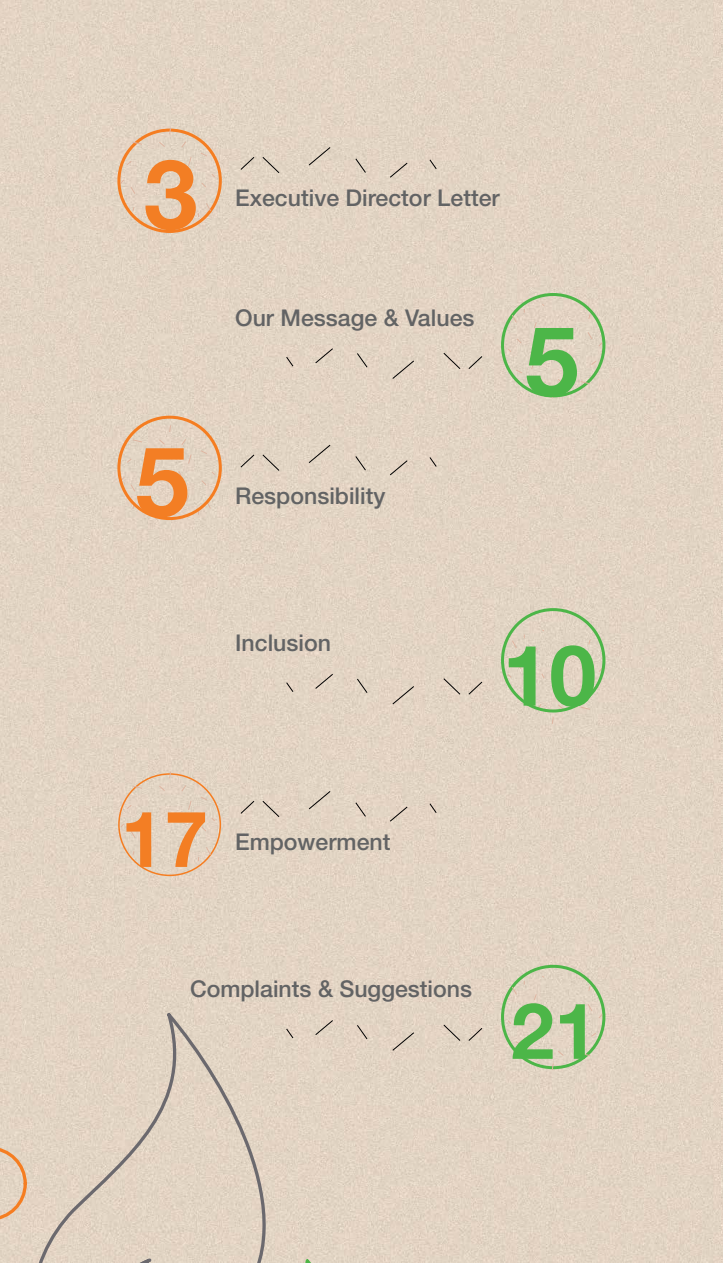
<style>
.page{position:relative;width:723px;height:1263px;background:#fff}
.page>*{position:absolute;margin:0;border:0;box-sizing:border-box;transform-origin:0 0}
.t1{font:700 96.75px "Helvetica Neue W23 fo SKY";color:#f37e24}
.t2{font:700 96.75px "Helvetica Neue W23 fo SKY";color:#4cb648}
.t3{font:700 84.45px "Helvetica Neue W23 fo SKY";color:#4cb648}
.t4{font:700 77.85px "Helvetica Neue W23 fo SKY";color:#f37e24}
.t5{font:700 77.85px "Helvetica Neue W23 fo SKY";color:#4cb648}
.ش{font:500 23.1px "Helvetica Neue";color:#626364}
</style>
<div class="page">
<img style="left:0;top:0;width:723px;height:1263px">
<svg style="left:0;top:1010px;width:317px;height:253px;background:#ded0c0"></svg>
<svg style="left:199px;top:1256px;width:183px;height:7px"></svg>
<svg style="left:0;top:1145px;width:29px;height:118px;background:#e4ccb5"></svg>
<div style="left:117px;top:129px;width:105px;height:104px;border:3px solid #f57d21;border-radius:50%"></div>
<svg style="left:120px;top:127px;width:95px;height:95px;background:#e3ceb8"></svg>
<svg style="left:240px;top:147px;width:197px;height:31px;background:#ddcfbf"></svg>
<svg style="left:120px;top:425px;width:95px;height:95px;background:#e3ceba"></svg>
<svg style="left:240px;top:444px;width:197px;height:32px;background:#ded0bf"></svg>
<svg style="left:120px;top:771px;width:95px;height:95px;background:#e2d0bd"></svg>
<svg style="left:240px;top:791px;width:197px;height:31px;background:#decfbf"></svg>
<div style="left:501px;top:293px;width:104px;height:104px;border:3px solid #4cb648;border-radius:50%"></div>
<svg style="left:507px;top:304px;width:96px;height:95px;background:#d8d1bb"></svg>
<svg style="left:286px;top:348px;width:197px;height:31px;background:#decfbf"></svg>
<svg style="left:507px;top:629px;width:96px;height:95px;background:#dbd2bd"></svg>
<svg style="left:286px;top:673px;width:197px;height:32px;background:#decfbf"></svg>
<div style="left:501px;top:965px;width:104px;height:104px;border:3px solid #4cb648;border-radius:50%"></div>
<svg style="left:507px;top:975px;width:96px;height:95px;background:#d8d1ba"></svg>
<svg style="left:286px;top:1020px;width:197px;height:31px;background:#decfbf"></svg>
<div style="left:117px;top:416px;width:105px;height:104px;border:3px solid #f57d21;border-radius:50%"></div>
<div style="left:501px;top:608px;width:104px;height:104px;border:3px solid #4cb648;border-radius:50%"></div>
<p class="t1" style="left:144px;top:139px;width:55px">3</p>
<p class="t1" style="left:135px;top:426px;width:55px">5</p>
<p class="ش" style="left:235px;top:184px;width:266px">Executive Director Letter</p>
<p class="ش" style="left:235px;top:304px;width:241px">Our Message &amp; Values</p>
<p class="ش" style="left:235px;top:482px;width:152px">Responsibility</p>
<p class="t2" style="left:525px;top:306px;width:55px">5</p>
<p class="ش" style="left:235px;top:629px;width:97px">Inclusion</p>
<p class="t4" style="left:121px;top:794px;width:89px">17</p>
<p class="ش" style="left:235px;top:828px;width:157px">Empowerment</p>
<p class="t3" style="left:502px;top:627px;width:95px">10</p>
<p class="ش" style="left:190px;top:975px;width:284px">Complaints &amp; Suggestions</p>
<p class="t5" style="left:511px;top:986px;width:88px">21</p>
</div>
